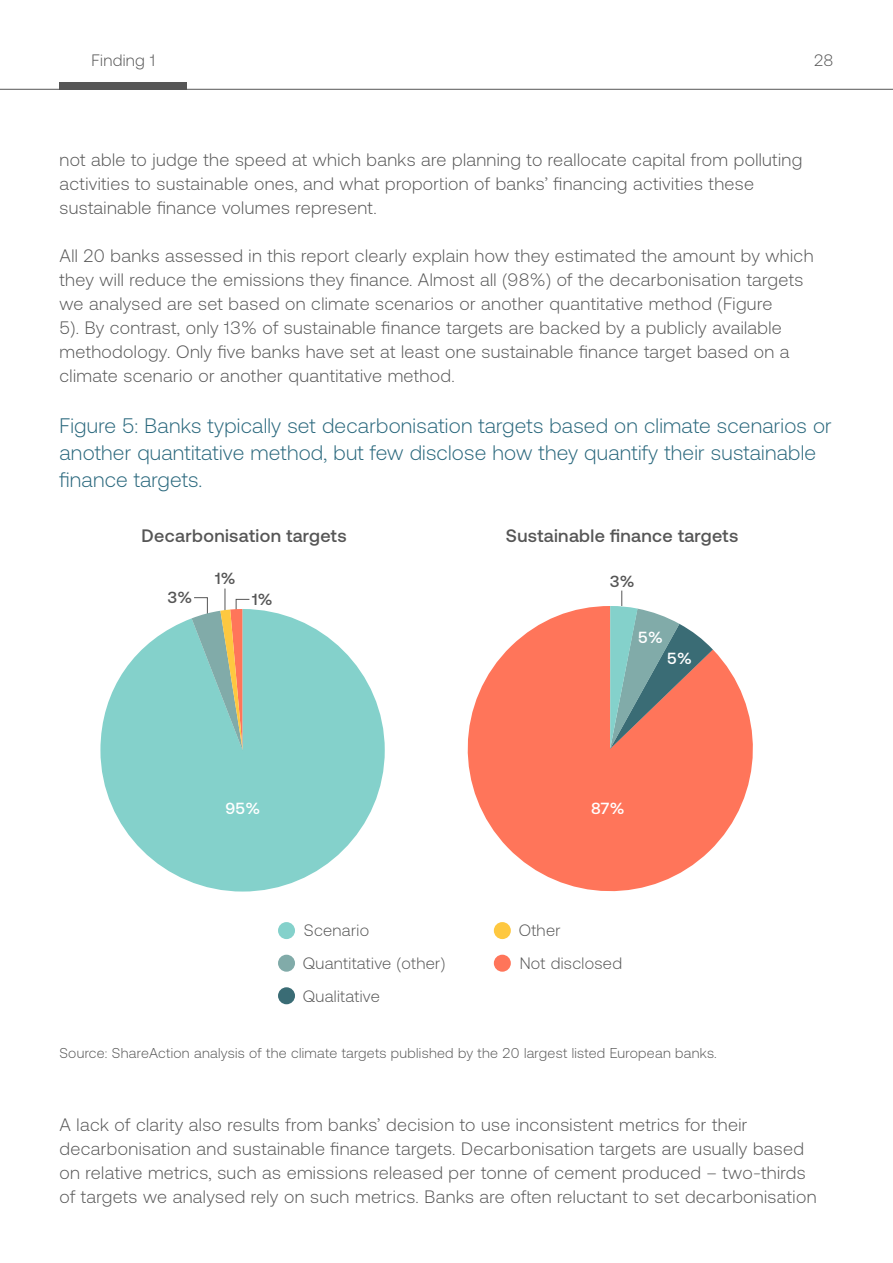
<style>
.page{position:relative;width:893px;height:1263px;background:#fff}
.page>*{position:absolute;margin:0;border:0;box-sizing:border-box;transform-origin:0 0}
.Table_Diagram_Headin{font:300 21px/27px "Aeonik";letter-spacing:.01em;color:#2a687d}
.Body_Text_-_Main{font:300 18px/24px "Aeonik";letter-spacing:.02em;color:#565656}
.Findings_-_Subheadin{font:500 18px "Aeonik";letter-spacing:.02em;color:#565656}
.Body_Text_-_Main-2{font:300 16.5px "Aeonik";letter-spacing:.02em;color:#565656}
.Findings_-_Subheadin-2{font:500 16.05px "Aeonik";color:#fff}
.Findings_-_Subheadin-3{font:500 16.05px "Aeonik";color:#565656}
.Source_caption{font:300 14.25px "Aeonik";letter-spacing:.02em;color:#565656}
</style>
<div class="page">
<hr style="left:0;top:89px;width:893px;height:1px;background:#565656">
<div style="left:60px;top:82px;width:127px;height:7px;background:#565656"></div>
<div style="left:278px;top:922px;width:17px;height:17px;background:#84d1cb;border-radius:50%"></div>
<div style="left:278px;top:955px;width:17px;height:17px;background:#81aba9;border-radius:50%"></div>
<div style="left:494px;top:955px;width:17px;height:17px;background:#ff755a;border-radius:50%"></div>
<div style="left:278px;top:987px;width:17px;height:17px;background:#3a6c75;border-radius:50%"></div>
<div style="left:494px;top:922px;width:17px;height:17px;background:#fec840;border-radius:50%"></div>
<svg style="left:100px;top:609px;width:285px;height:282px;fill:#84d1cb"></svg>
<svg style="left:467px;top:606px;width:286px;height:286px;fill:#ff755a"></svg>
<svg style="left:610px;top:590px;width:103px;height:159px"></svg>
<svg style="left:192px;top:588px;width:58px;height:163px;background:#a9c6b6"></svg>
<p class="Body_Text_-_Main-2" style="left:92px;top:51px;width:65px">Finding 1</p>
<p class="Body_Text_-_Main-2" style="left:814px;top:51px;width:21px">28</p>
<p class="Body_Text_-_Main" style="left:60px;top:147px;width:744px">not able to judge the speed at which banks are planning to reallocate capital from polluting activities to sustainable ones, and what proportion of banks’ financing activities these sustainable finance volumes represent.</p>
<p class="Body_Text_-_Main" style="left:60px;top:243px;width:755px">All 20 banks assessed in this report clearly explain how they estimated the amount by which they will reduce the emissions they finance. Almost all (98%) of the decarbonisation targets we analysed are set based on climate scenarios or another quantitative method (Figure<br>5). By contrast, only 13% of sustainable finance targets are backed by a publicly available methodology. Only five banks have set at least one sustainable finance target based on a climate scenario or another quantitative method.</p>
<p class="Table_Diagram_Headin" style="left:60px;top:412px;width:774px">Figure 5: Banks typically set decarbonisation targets based on climate scenarios or another quantitative method, but few disclose how they quantify their sustainable finance targets.</p>
<p class="Findings_-_Subheadin" style="left:142px;top:525px;width:207px">Decarbonisation targets</p>
<p class="Findings_-_Subheadin" style="left:506px;top:525px;width:234px">Sustainable finance targets</p>
<p class="Findings_-_Subheadin-3" style="left:215px;top:570px;width:22px">1%</p>
<p class="Findings_-_Subheadin-3" style="left:167px;top:588px;width:26px">3%</p>
<p class="Findings_-_Subheadin-3" style="left:252px;top:590px;width:22px">1%</p>
<p class="Findings_-_Subheadin-3" style="left:610px;top:572px;width:26px">3%</p>
<p class="Findings_-_Subheadin-2" style="left:638px;top:628px;width:26px">5%</p>
<p class="Findings_-_Subheadin-2" style="left:667px;top:649px;width:26px">5%</p>
<p class="Findings_-_Subheadin-2" style="left:225px;top:800px;width:36px">95%</p>
<p class="Findings_-_Subheadin-2" style="left:591px;top:800px;width:35px">87%</p>
<p class="Body_Text_-_Main-2" style="left:304px;top:921px;width:67px">Scenario</p>
<p class="Body_Text_-_Main-2" style="left:303px;top:954px;width:144px">Quantitative (other)</p>
<p class="Body_Text_-_Main-2" style="left:520px;top:954px;width:104px">Not disclosed</p>
<p class="Body_Text_-_Main-2" style="left:303px;top:987px;width:79px">Qualitative</p>
<p class="Body_Text_-_Main-2" style="left:519px;top:921px;width:43px">Other</p>
<p class="Source_caption" style="left:60px;top:1045px;width:659px">Source: ShareAction analysis of the climate targets published by the 20 largest listed European banks.</p>
<p class="Body_Text_-_Main" style="left:60px;top:1113px;width:758px">A lack of clarity also results from banks’ decision to use inconsistent metrics for their decarbonisation and sustainable finance targets. Decarbonisation targets are usually based on relative metrics, such as emissions released per tonne of cement produced – two-thirds of targets we analysed rely on such metrics. Banks are often reluctant to set decarbonisation</p>
</div>
